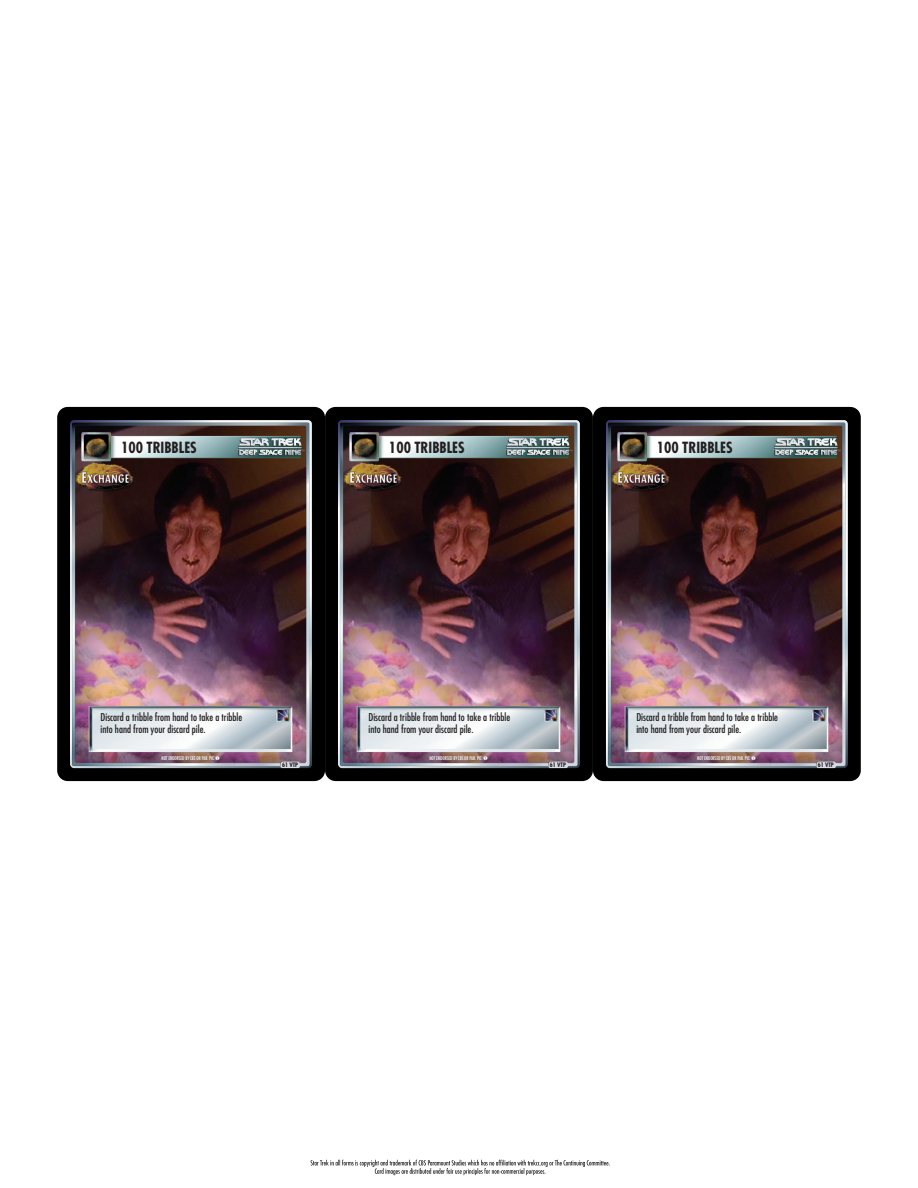
<style>
.page{position:relative;width:918px;height:1188px;background:#fff}
.page>*{position:absolute;margin:0;border:0;box-sizing:border-box;transform-origin:0 0}
.t1{font:700 condensed 15px "Futura LT Pro";color:#231f20}
.t2{font:500 condensed 10.5px/12px "Futura LT Pro";color:#231f20}
.t3{font:700 condensed 6px "Futura LT Pro";color:#231f20}
.t4{font:500 condensed 4.95px "Futura LT Pro";letter-spacing:-.01em;color:#fff}
</style>
<div class="page">
<svg style="left:311px;top:1160px;width:299px;height:15px"></svg>
<div style="left:325px;top:407px;width:268px;height:374px;background:#000;border-radius:11px"></div>
<img style="left:338px;top:420px;width:242px;height:348px">
<div style="left:593px;top:407px;width:268px;height:374px;background:#000;border-radius:11px"></div>
<img style="left:606px;top:420px;width:242px;height:348px">
<div style="left:57px;top:407px;width:268px;height:374px;background:#000;border-radius:11px"></div>
<img style="left:70px;top:420px;width:242px;height:348px">
<p class="t1" style="left:121px;top:437px;width:77px">100 TRIBBLES</p>
<p class="t1" style="left:389px;top:437px;width:77px">100 TRIBBLES</p>
<p class="t1" style="left:657px;top:437px;width:77px">100 TRIBBLES</p>
<p class="t2" style="left:101px;top:711px;width:143px">Discard a tribble from hand to take a tribble into hand from your discard pile.</p>
<p class="t4" style="left:161px;top:754px;width:60px">NOT ENDORSED BY CBS OR PAR. PIC. ❶</p>
<p class="t3" style="left:282px;top:761px;width:18px">61 VTP</p>
<p class="t2" style="left:368px;top:711px;width:143px">Discard a tribble from hand to take a tribble into hand from your discard pile.</p>
<p class="t4" style="left:429px;top:754px;width:60px">NOT ENDORSED BY CBS OR PAR. PIC. ❶</p>
<p class="t3" style="left:550px;top:761px;width:18px">61 VTP</p>
<p class="t2" style="left:636px;top:711px;width:143px">Discard a tribble from hand to take a tribble into hand from your discard pile.</p>
<p class="t4" style="left:697px;top:754px;width:60px">NOT ENDORSED BY CBS OR PAR. PIC. ❶</p>
<p class="t3" style="left:818px;top:761px;width:18px">61 VTP</p>
</div>
